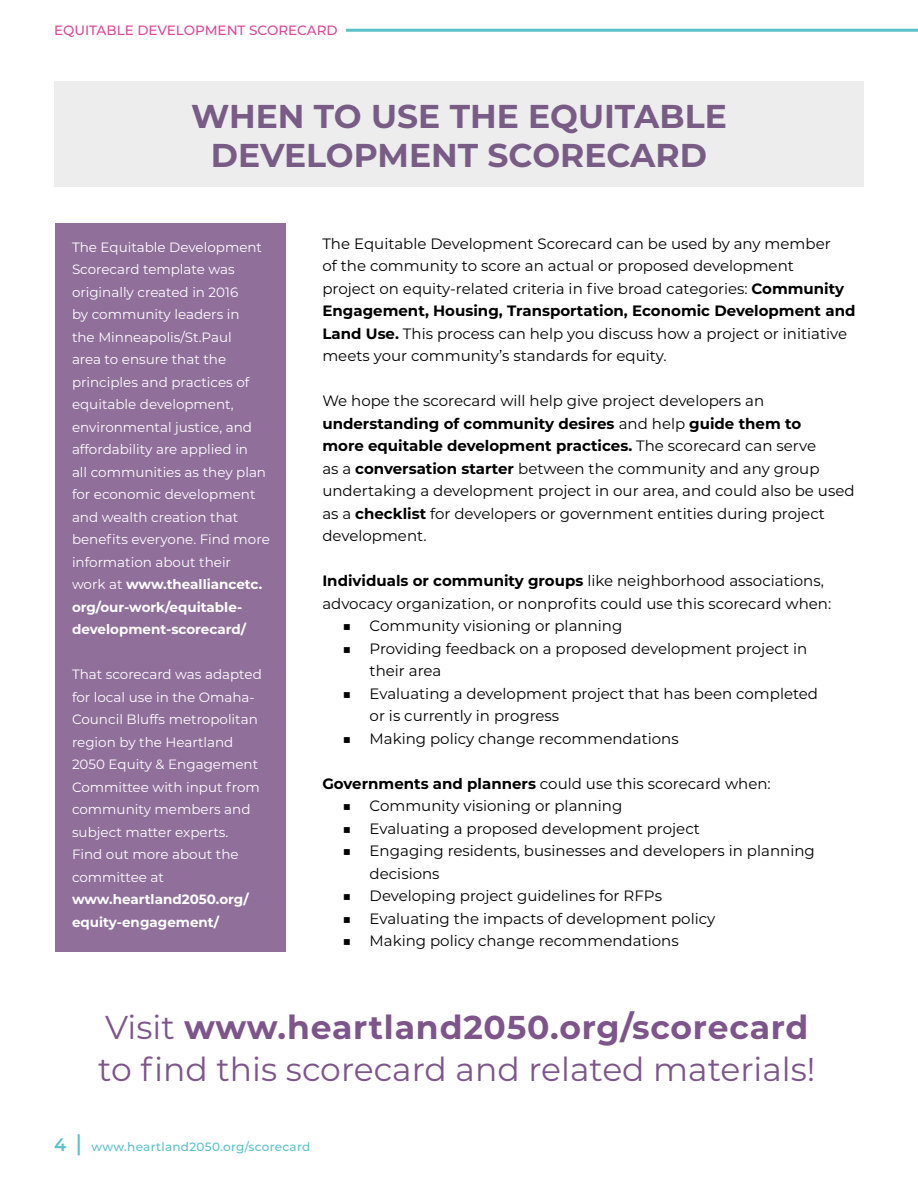
<style>
.page{position:relative;width:918px;height:1188px;background:#fff}
.page>*{position:absolute;margin:0;border:0;box-sizing:border-box;transform-origin:0 0}
.t1{font:33px/42px "Montserrat";color:#7d558b}
.t2{font:700 33px/39px "Montserrat";color:#785787;text-align:center}
.t3{font:15px/22.5px "Montserrat";color:#000}
.t4{font:13.5px/22.5px "Montserrat";color:#fff}
.t5{font:700 13.5px/22.5px "Montserrat";color:#fff}
.t6{font:500 13.5px "Montserrat";color:#de4699}
.t7{font:500 12px "Montserrat";letter-spacing:.025em;color:#5ac1cb}
.s1{font-weight:700}
.s2{font-weight:600;font-size:18px}
.s3{font-weight:600;font-size:22.5px}
</style>
<div class="page">
<hr style="left:346px;top:29px;width:572px;height:3px;background:#5ac1cb">
<div style="left:55px;top:223px;width:231px;height:729px;background:#906f9b"></div>
<div style="left:54px;top:81px;width:810px;height:106px;background:#ededee"></div>
<p class="t6" style="left:54px;top:20px;width:285px">EQUITABLE DEVELOPMENT SCORECARD</p>
<h1 class="t2" style="left:191px;top:95px;width:537px">WHEN TO USE THE EQUITABLE<br>DEVELOPMENT SCORECARD</h1>
<p class="t4" style="left:72px;top:235px;width:199px">The Equitable Development<br>Scorecard template was originally created in 2016<br>by community leaders in<br>the Minneapolis/St.Paul<br>area to ensure that the principles and practices of equitable development, environmental justice, and affordability are applied in<br>all communities as they plan for economic development and wealth creation that benefits everyone. Find more information about their<br>work at <span class="s1">www.thealliancetc. org/our-work/equitable&shy;development-scorecard/</span></p>
<p class="t4" style="left:72px;top:663px;width:191px">That scorecard was adapted for local use in the Omaha-<br>Council Bluffs metropolitan region by the Heartland<br>2050 Equity &amp; Engagement<br>Committee with input from community members and subject matter experts.<br>Find out more about the committee at</p>
<p class="t5" style="left:72px;top:888px;width:178px">www.heartland2050.org/ equity-engagement/</p>
<p class="t3" style="left:322px;top:232px;width:535px">The Equitable Development Scorecard can be used by any member<br>of the community to score an actual or proposed development<br>project on equity-related criteria in five broad categories: <span class="s1">Community Engagement, Housing, Transportation, Economic Development and Land Use.</span> This process can help you discuss how a project or initiative meets your community’s standards for equity.</p>
<p class="t3" style="left:322px;top:389px;width:534px">We hope the scorecard will help give project developers an <span class="s1">understanding of community desires</span> and help <span class="s1">guide them to<br>more equitable development practices.</span> The scorecard can serve<br>as a <span class="s1">conversation starter</span> between the community and any group undertaking a development project in our area, and could also be used as a <span class="s1">checklist</span> for developers or government entities during project development.</p>
<p class="t3" style="left:322px;top:569px;width:510px"><span class="s1">Individuals or community groups</span> like neighborhood associations, advocacy organization, or nonprofits could use this scorecard when:</p>
<p class="t3" style="left:343px;top:614px;width:281px">■ Community visioning or planning</p>
<p class="t3" style="left:370px;top:637px;width:439px;text-indent:-27px">■ Providing feedback on a proposed development project in their area</p>
<p class="t3" style="left:370px;top:682px;width:450px;text-indent:-27px">■ Evaluating a development project that has been completed or is currently in progress</p>
<p class="t3" style="left:343px;top:727px;width:338px">■ Making policy change recommendations</p>
<p class="t3" style="left:322px;top:772px;width:450px"><span class="s1">Governments and planners</span> could use this scorecard when:</p>
<p class="t3" style="left:343px;top:794px;width:281px">■ Community visioning or planning</p>
<p class="t3" style="left:343px;top:817px;width:359px">■ Evaluating a proposed development project</p>
<p class="t3" style="left:370px;top:839px;width:447px;text-indent:-27px">■ Engaging residents, businesses and developers in planning decisions</p>
<p class="t3" style="left:343px;top:884px;width:321px">■ Developing project guidelines for RFPs</p>
<p class="t3" style="left:343px;top:907px;width:374px">■ Evaluating the impacts of development policy</p>
<p class="t3" style="left:343px;top:929px;width:338px">■ Making policy change recommendations</p>
<h1 class="t1" style="left:98px;top:1005px;width:719px">Visit <span class="s1">www.heartland2050.org/scorecard </span>to find this scorecard and related materials!</h1>
<p class="t7" style="left:54px;top:1139px;width:258px"><span class="s2">4</span> <span class="s3">|</span> www.heartland2050.org/scorecard</p>
</div>
